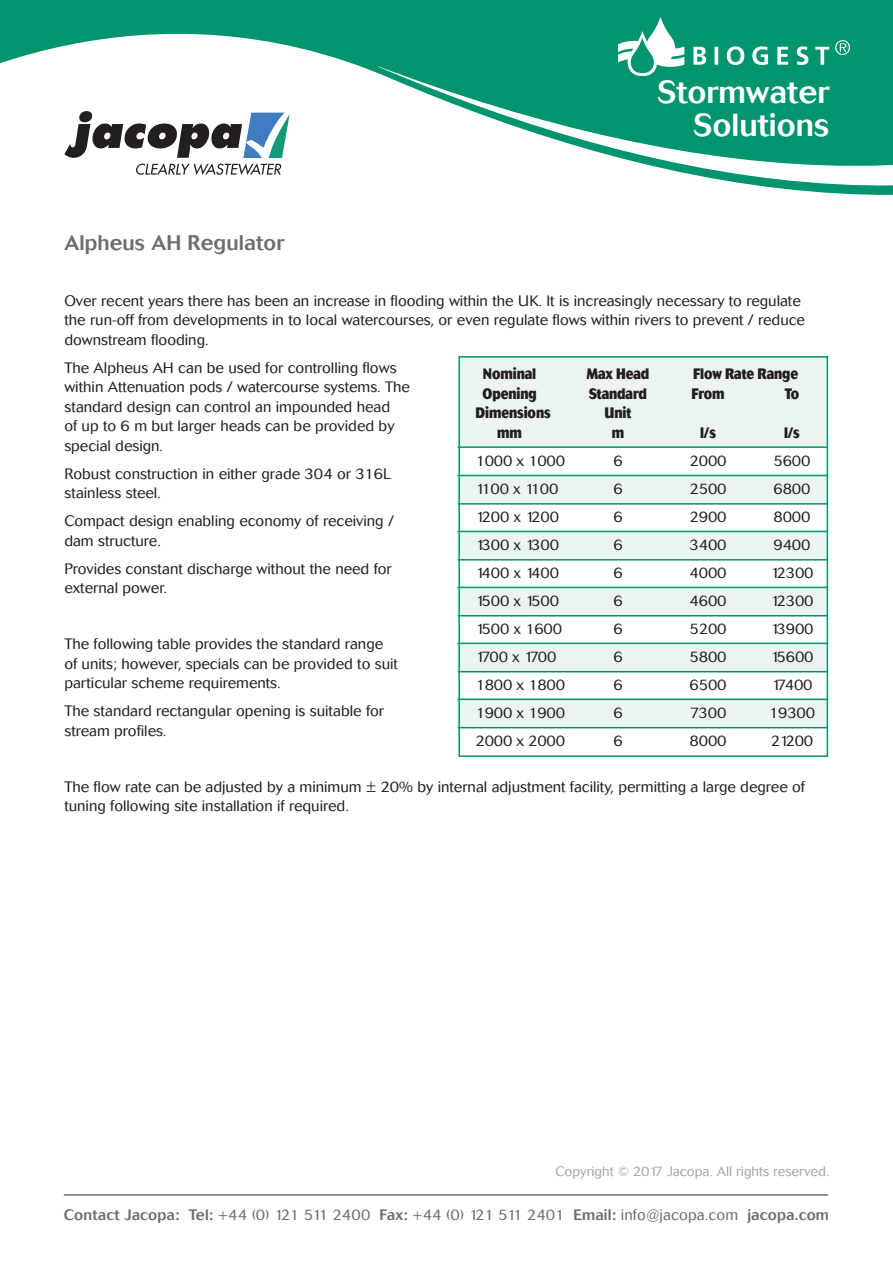
<style>
.page{position:relative;width:893px;height:1263px;background:#fff}
.page>*{position:absolute;margin:0;border:0;box-sizing:border-box;transform-origin:0 0}
.Sub_Head{font:500 31.5px/33px "Cosmos";color:#fff;text-align:right}
.Sub_Head-2{font:500 21px "Cosmos";letter-spacing:.005em;color:#6c6d70}
.Body_Copy{font:300 15px/19.5px "Cosmos";color:#231f20}
.Table{font:300 15px "Cosmos";letter-spacing:-.01em;color:#231f20}
.t1{font:300 15px "Cosmos";letter-spacing:.01em;color:#6c6d70}
.Table-2{font:800 15px "Cosmos";letter-spacing:-.01em;color:#231f20;scale:.8 1}
.Table-3{font:300 15px "Cosmos";letter-spacing:-.05em;color:#231f20}
.t2{font:300 13.5px "Cosmos";color:#a4a5a9}
.s1{font-weight:500}
</style>
<div class="page">
<svg style="left:0;top:0;width:893px;height:195px;fill:#00946f"></svg>
<div style="left:0;top:95px;width:305px;height:105px;background:#fff"></div>
<svg style="left:64px;top:111px;width:226px;height:64px"></svg>
<hr style="left:64px;top:1194px;width:764px;height:2px;background:#6c6d70">
<img style="left:618px;top:17px;width:231px;height:59px">
<div style="left:458px;top:643px;width:370px;height:28px;background:#ecf4f0"></div>
<hr style="left:458px;top:643px;width:370px;height:1px;background:#00946f">
<hr style="left:458px;top:671px;width:370px;height:1px;background:#00946f">
<div style="left:458px;top:587px;width:370px;height:28px;background:#ecf4f0"></div>
<hr style="left:458px;top:587px;width:370px;height:1px;background:#00946f">
<hr style="left:458px;top:615px;width:370px;height:1px;background:#00946f">
<div style="left:458px;top:531px;width:370px;height:28px;background:#ecf4f0"></div>
<hr style="left:458px;top:531px;width:370px;height:1px;background:#00946f">
<hr style="left:458px;top:559px;width:370px;height:1px;background:#00946f">
<div style="left:458px;top:475px;width:370px;height:28px;background:#ecf4f0"></div>
<hr style="left:458px;top:475px;width:370px;height:1px;background:#00946f">
<hr style="left:458px;top:503px;width:370px;height:2px;background:#00946f">
<div style="left:458px;top:699px;width:370px;height:28px;background:#ecf4f0"></div>
<hr style="left:458px;top:698px;width:370px;height:2px;background:#00946f">
<hr style="left:458px;top:727px;width:370px;height:1px;background:#00946f">
<div style="left:460px;top:356px;width:367px;height:92px;background:#ecf4f0"></div>
<div style="left:458px;top:356px;width:370px;height:401px;border:2px solid #00946f"></div>
<hr style="left:458px;top:446px;width:369px;height:2px;background:#00946f">
<p class="Sub_Head-2" style="left:64px;top:230px;width:221px">Alpheus AH Regulator</p>
<p class="Sub_Head" style="left:657px;top:76px;width:173px">Stormwater<br>Solutions</p>
<p class="Body_Copy" style="left:64px;top:291px;width:742px">Over recent years there has been an increase in flooding within the UK. It is increasingly necessary to regulate the run-off from developments in to local watercourses, or even regulate flows within rivers to prevent / reduce downstream flooding.</p>
<p class="Body_Copy" style="left:64px;top:358px;width:347px">The Alpheus AH can be used for controlling flows within Attenuation pods / watercourse systems. The standard design can control an impounded head<br>of up to 6 m but larger heads can be provided by special design.</p>
<p class="Body_Copy" style="left:64px;top:464px;width:328px">Robust construction in either grade 304 or 316L stainless steel.</p>
<p class="Body_Copy" style="left:64px;top:511px;width:331px">Compact design enabling economy of receiving / dam structure.</p>
<p class="Body_Copy" style="left:64px;top:559px;width:329px">Provides constant discharge without the need for external power.</p>
<p class="Table-2" style="left:483px;top:365px;width:68px">Nominal</p>
<p class="Table-2" style="left:587px;top:365px;width:80px">Max Head</p>
<p class="Table-2" style="left:693px;top:365px;width:133px">Flow Rate Range</p>
<p class="Table-2" style="left:482px;top:385px;width:69px">Opening</p>
<p class="Table-2" style="left:589px;top:385px;width:74px">Standard</p>
<p class="Table-2" style="left:691px;top:385px;width:43px">From</p>
<p class="Table-2" style="left:785px;top:385px;width:20px">To</p>
<p class="Table-2" style="left:475px;top:404px;width:96px">Dimensions</p>
<p class="Table-2" style="left:605px;top:404px;width:35px">Unit</p>
<p class="Table-2" style="left:497px;top:424px;width:33px">mm</p>
<p class="Table-2" style="left:612px;top:424px;width:17px">m</p>
<p class="Table-2" style="left:700px;top:424px;width:21px">l/s</p>
<p class="Table-2" style="left:784px;top:424px;width:21px">l/s</p>
<p class="Table" style="left:475px;top:452px;width:91px">1000 x 1000</p>
<p class="Table" style="left:613px;top:452px;width:11px">6</p>
<p class="Table" style="left:690px;top:452px;width:39px">2000</p>
<p class="Table" style="left:773px;top:452px;width:39px">5600</p>
<p class="Table" style="left:475px;top:480px;width:84px">1100 x 1100</p>
<p class="Table" style="left:613px;top:480px;width:11px">6</p>
<p class="Table" style="left:690px;top:480px;width:39px">2500</p>
<p class="Table" style="left:773px;top:480px;width:39px">6800</p>
<p class="Table" style="left:475px;top:508px;width:85px">1200 x 1200</p>
<p class="Table" style="left:613px;top:508px;width:11px">6</p>
<p class="Table" style="left:690px;top:508px;width:39px">2900</p>
<p class="Table" style="left:773px;top:508px;width:39px">8000</p>
<p class="Table" style="left:475px;top:536px;width:85px">1300 x 1300</p>
<p class="Table" style="left:613px;top:536px;width:11px">6</p>
<p class="Table" style="left:690px;top:536px;width:39px">3400</p>
<p class="Table" style="left:773px;top:536px;width:39px">9400</p>
<p class="Table" style="left:475px;top:564px;width:85px">1400 x 1400</p>
<p class="Table" style="left:613px;top:564px;width:11px">6</p>
<p class="Table" style="left:690px;top:564px;width:39px">4000</p>
<p class="Table" style="left:770px;top:564px;width:45px">12300</p>
<p class="Table" style="left:475px;top:592px;width:85px">1500 x 1500</p>
<p class="Table" style="left:613px;top:592px;width:11px">6</p>
<p class="Table" style="left:690px;top:592px;width:39px">4600</p>
<p class="Table" style="left:770px;top:592px;width:45px">12300</p>
<p class="Table" style="left:475px;top:620px;width:88px">1500 x 1600</p>
<p class="Table" style="left:613px;top:620px;width:11px">6</p>
<p class="Table" style="left:690px;top:620px;width:39px">5200</p>
<p class="Table" style="left:770px;top:620px;width:45px">13900</p>
<p class="Table-3" style="left:475px;top:648px;width:83px">1700 x 1700</p>
<p class="Table" style="left:613px;top:648px;width:11px">6</p>
<p class="Table" style="left:690px;top:648px;width:39px">5800</p>
<p class="Table" style="left:770px;top:648px;width:45px">15600</p>
<p class="Table" style="left:475px;top:676px;width:91px">1800 x 1800</p>
<p class="Table" style="left:613px;top:676px;width:11px">6</p>
<p class="Table" style="left:690px;top:676px;width:39px">6500</p>
<p class="Table" style="left:771px;top:676px;width:43px">17400</p>
<p class="Table" style="left:475px;top:704px;width:91px">1900 x 1900</p>
<p class="Table" style="left:613px;top:704px;width:11px">6</p>
<p class="Table" style="left:690px;top:704px;width:38px">7300</p>
<p class="Table" style="left:769px;top:704px;width:48px">19300</p>
<p class="Table" style="left:475px;top:732px;width:91px">2000 x 2000</p>
<p class="Table" style="left:613px;top:732px;width:11px">6</p>
<p class="Table" style="left:690px;top:732px;width:39px">8000</p>
<p class="Table" style="left:771px;top:732px;width:44px">21200</p>
<p class="Body_Copy" style="left:64px;top:634px;width:335px">The following table provides the standard range of units; however, specials can be provided to suit particular scheme requirements.</p>
<p class="Body_Copy" style="left:64px;top:701px;width:321px">The standard rectangular opening is suitable for stream profiles.</p>
<p class="Body_Copy" style="left:64px;top:777px;width:742px">The flow rate can be adjusted by a minimum ± 20% by internal adjustment facility, permitting a large degree of tuning following site installation if required.</p>
<p class="t2" style="left:555px;top:1163px;width:275px">Copyright © 2017 Jacopa. All rights reserved.</p>
<p class="t1" style="left:64px;top:1206px;width:767px"><span class="s1">Contact Jacopa: Tel:</span> +44 (0) 121 511 2400 <span class="s1">Fax:</span> +44 (0) 121 511 2401 <span class="s1">Email:</span> info@jacopa.com <span class="s1">jacopa.com</span></p>
</div>
